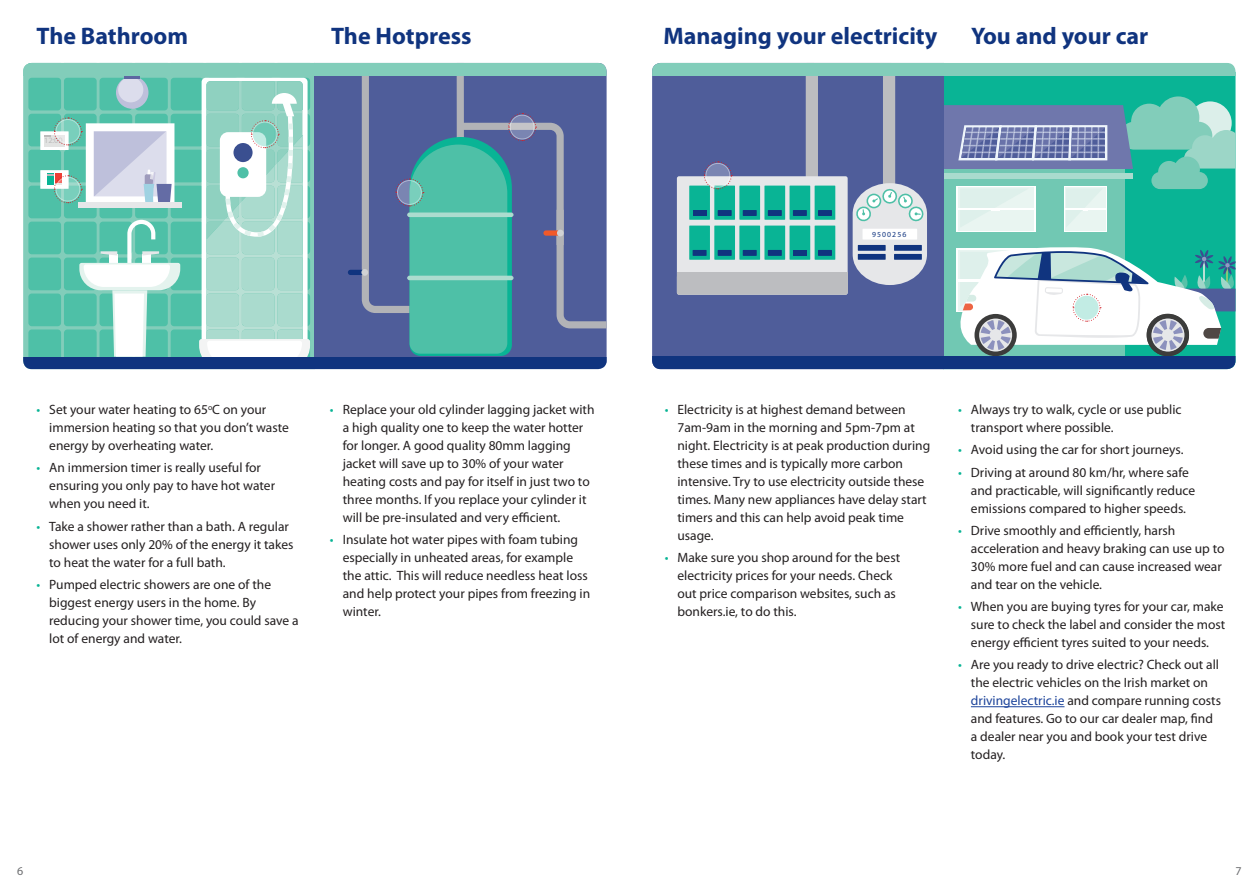
<style>
.page{position:relative;width:1259px;height:893px;background:#fff}
.page>*{position:absolute;margin:0;border:0;box-sizing:border-box;transform-origin:0 0}
.Head_1{font:700 24px "Myriad Pro";color:#10347f}
.bullets{font:13.5px/18px "Myriad Pro";color:#231f20}
.Body_text{font:12px "Myriad Pro";color:#6c6d70}
.t1{font:8.25px "Myriad Pro";color:#bbb}
.t2{font:7.8px "Myriad Pro";letter-spacing:.14em;color:#10347f}
.s1{color:#09b495}
.s2{color:#1d449b}
</style>
<div class="page">
<div style="left:944px;top:73px;width:291px;height:296px;background:#09b495"></div>
<div style="left:940px;top:169px;width:184px;height:187px;background:#71c8b3"></div>
<div style="left:652px;top:63px;width:292px;height:306px;background:#4f5d9a"></div>
<div style="left:677px;top:176px;width:170px;height:119px;background:#e6e7e9;border-radius:2px"></div>
<div style="left:677px;top:275px;width:170px;height:20px;background:#bcbdc0;border-radius:2px"></div>
<div style="left:677px;top:273px;width:170px;height:20px;background:#bcbdc0"></div>
<div style="left:689px;top:186px;width:21px;height:34px;background:#09b495"></div>
<div style="left:689px;top:226px;width:21px;height:34px;background:#09b495"></div>
<div style="left:692px;top:210px;width:14px;height:6px;background:#10347f"></div>
<div style="left:692px;top:250px;width:14px;height:6px;background:#10347f"></div>
<div style="left:652px;top:63px;width:583px;height:13px;background:#82cdba"></div>
<div style="left:974px;top:314px;width:42px;height:42px;background:#3c3c3b;border-radius:50%"></div>
<div style="left:1146px;top:314px;width:43px;height:42px;background:#3c3c3b;border-radius:50%"></div>
<div style="left:652px;top:356px;width:583px;height:13px;background:#10347f"></div>
<div style="left:1064px;top:186px;width:42px;height:45px;background:#e9f5f1"></div>
<div style="left:956px;top:186px;width:79px;height:45px;background:#e9f5f1"></div>
<svg style="left:944px;top:96px;width:291px;height:132px"></svg>
<div style="left:23px;top:63px;width:292px;height:306px;background:#82cdba"></div>
<div style="left:314px;top:63px;width:292px;height:300px;background:#4f5d9a"></div>
<div style="left:348px;top:270px;width:16px;height:5px;background:#10347f;border-radius:3px"></div>
<div style="left:23px;top:357px;width:583px;height:12px;background:#10347f"></div>
<div style="left:23px;top:63px;width:583px;height:13px;background:#82cdba"></div>
<hr style="left:971px;top:706px;width:93px;height:1px;background:#1d449b">
<svg style="left:957px;top:246px;width:278px;height:106px"></svg>
<div style="left:1074px;top:295px;width:25px;height:25px;border:1px solid #fff;border-radius:50%"></div>
<div style="left:1074px;top:296px;width:24px;height:24px;background:#c2ece4;border-radius:50%"></div>
<svg style="left:362px;top:76px;width:244px;height:280px"></svg>
<svg style="left:510px;top:115px;width:24px;height:24px"></svg>
<svg style="left:703px;top:76px;width:224px;height:209px"></svg>
<div style="left:705px;top:163px;width:25px;height:25px;border:1px solid #fff;border-radius:50%"></div>
<svg style="left:706px;top:163px;width:24px;height:24px"></svg>
<svg style="left:28px;top:63px;width:282px;height:306px"></svg>
<div style="left:55px;top:177px;width:25px;height:25px;border:1px solid #fff;border-radius:50%"></div>
<svg style="left:56px;top:177px;width:24px;height:24px"></svg>
<p class="Head_1" style="left:36px;top:22px;width:153px">The Bathroom</p>
<p class="Head_1" style="left:331px;top:22px;width:142px">The Hotpress</p>
<p class="Head_1" style="left:663px;top:22px;width:275px">Managing your electricity</p>
<p class="Head_1" style="left:971px;top:22px;width:179px">You and your car</p>
<p class="t1" style="left:44px;top:135px;width:20px">12:00</p>
<p class="bullets" style="left:49px;top:400px;width:241px;text-indent:-13px"><span class="s1">•</span> Set your water heating to 65<sup>o</sup>C on your immersion heating so that you don’t waste energy by overheating water.</p>
<p class="bullets" style="left:49px;top:459px;width:227px;text-indent:-13px"><span class="s1">•</span> An immersion timer is really useful for ensuring you only pay to have hot water when you need it.</p>
<p class="bullets" style="left:49px;top:517px;width:246px;text-indent:-13px"><span class="s1">•</span> Take a shower rather than a bath. A regular shower uses only 20% of the energy it takes to heat the water for a full bath.</p>
<p class="bullets" style="left:49px;top:575px;width:251px;text-indent:-13px"><span class="s1">•</span> Pumped electric showers are one of the biggest energy users in the home. By reducing your shower time, you could save a lot of energy and water.</p>
<p class="bullets" style="left:343px;top:400px;width:253px;text-indent:-13px"><span class="s1">•</span> Replace your old cylinder lagging jacket with a high quality one to keep the water hotter for longer. A good quality 80mm lagging jacket will save up to 30% of your water heating costs and pay for itself in just two to three months. If you replace your cylinder it will be pre-insulated and very efficient.</p>
<p class="bullets" style="left:343px;top:531px;width:249px;text-indent:-13px"><span class="s1">•</span> Insulate hot water pipes with foam tubing especially in unheated areas, for example the attic. This will reduce needless heat loss and help protect your pipes from freezing in winter.</p>
<p class="t2" style="left:872px;top:229px;width:36px">9500256</p>
<p class="bullets" style="left:677px;top:400px;width:254px;text-indent:-13px"><span class="s1">•</span> Electricity is at highest demand between 7am-9am in the morning and 5pm-7pm at night. Electricity is at peak production during these times and is typically more carbon intensive. Try to use electricity outside these times. Many new appliances have delay start timers and this can help avoid peak time usage.</p>
<p class="bullets" style="left:677px;top:549px;width:224px;text-indent:-13px"><span class="s1">•</span> Make sure you shop around for the best electricity prices for your needs. Check out price comparison websites, such as bonkers.ie, to do this.</p>
<p class="bullets" style="left:971px;top:400px;width:212px;text-indent:-13px"><span class="s1">•</span> Always try to walk, cycle or use public transport where possible.</p>
<p class="bullets" style="left:958px;top:441px;width:227px"><span class="s1">•</span> Avoid using the car for short journeys.</p>
<p class="bullets" style="left:971px;top:463px;width:226px;text-indent:-13px"><span class="s1">•</span> Driving at around 80 km/hr, where safe and practicable, will significantly reduce emissions compared to higher speeds.</p>
<p class="bullets" style="left:971px;top:521px;width:255px;text-indent:-13px"><span class="s1">•</span> Drive smoothly and efficiently, harsh acceleration and heavy braking can use up to 30% more fuel and can cause increased wear and tear on the vehicle.</p>
<p class="bullets" style="left:971px;top:597px;width:256px;text-align:justify;text-indent:-13px"><span class="s1">•</span> When you are buying tyres for your car, make sure to check the label and consider the most energy efficient tyres suited to your needs.</p>
<p class="bullets" style="left:971px;top:656px;width:252px;text-indent:-13px"><span class="s1">•</span> Are you ready to drive electric? Check out all the electric vehicles on the Irish market on <span class="s2">drivingelectric.ie</span> and compare running costs and features. Go to our car dealer map, find a dealer near you and book your test drive today.</p>
<p class="Body_text" style="left:17px;top:864px;width:8px">6</p>
<p class="Body_text" style="left:1235px;top:864px;width:8px">7</p>
</div>
